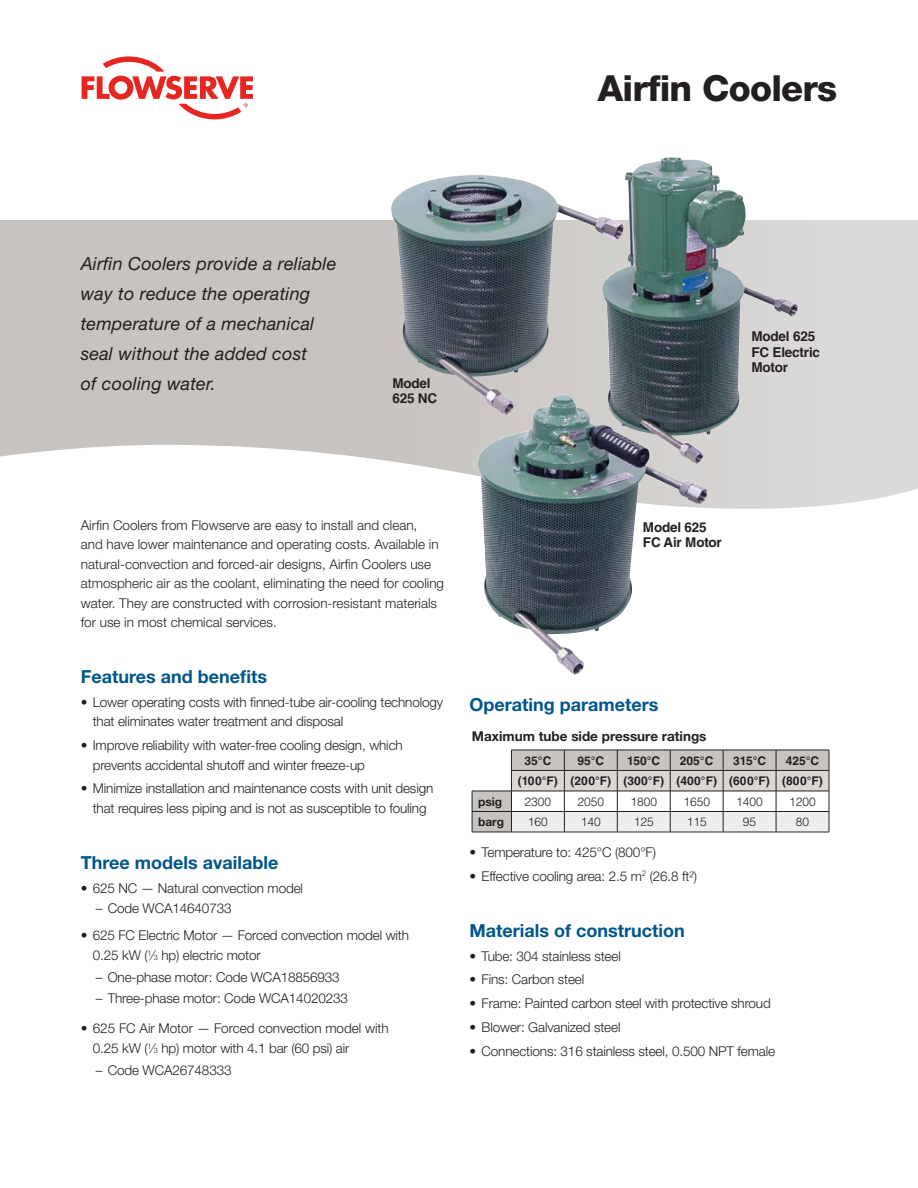
<style>
.page{position:relative;width:918px;height:1188px;background:#fff}
.page>*{position:absolute;margin:0;border:0;box-sizing:border-box;transform-origin:0 0}
.Brochure_Title{font:800 36px "Helvetica Neue LT Std";letter-spacing:-.02em;color:#231f20}
.Quotation{font:italic 18px/30px "Helvetica Neue LT Std";letter-spacing:.01em;color:#231f20}
.Subhead_Level_1__blu{font:700 18px "Helvetica Neue LT Std";color:#00568a}
.Body_copy{font:300 13.5px/19.5px "Helvetica Neue LT Std";letter-spacing:-.01em;color:#231f20}
.ParaStyle05-Leading{font:700 13.5px/15.1px "Helvetica";letter-spacing:-.015em;color:#231f20}
.Subhead_Level_2__bla{font:700 13.5px "Helvetica Neue LT Std";color:#231f20}
.ParaStyle05-Leading-2{font:700 13.5px/15.1px "Helvetica LT Std";letter-spacing:-.015em;color:#231f20}
.t1{font:700 12px "Helvetica LT Std";color:#231f20}
.t2{font:300 12px "Helvetica LT Std";color:#231f20}
.Body_copy-2{font:700 12px "Helvetica Neue LT Std";color:#231f20}
.s1{font-size:7.35px}
</style>
<div class="page">
<svg style="left:0;top:220px;width:918px;height:224px;background:#cac8c5"></svg>
<svg style="left:0;top:444px;width:918px;height:65px"></svg>
<svg style="left:82px;top:56px;width:171px;height:63px"></svg>
<img style="left:624px;top:157px;width:173px;height:307px">
<img style="left:478px;top:395px;width:229px;height:280px">
<svg style="left:472px;top:750px;width:358px;height:82px"></svg>
<hr style="left:472px;top:832px;width:39px;height:1px;background:#231f20">
<hr style="left:511px;top:832px;width:53px;height:1px;background:#231f20">
<hr style="left:564px;top:832px;width:53px;height:1px;background:#231f20">
<hr style="left:617px;top:832px;width:53px;height:1px;background:#231f20">
<hr style="left:670px;top:832px;width:53px;height:1px;background:#231f20">
<hr style="left:723px;top:832px;width:53px;height:1px;background:#231f20">
<hr style="left:776px;top:832px;width:53px;height:1px;background:#231f20">
<img style="left:391px;top:175px;width:233px;height:240px">
<p class="Brochure_Title" style="left:598px;top:67px;width:241px">Airfin Coolers</p>
<p class="Quotation" style="left:81px;top:248px;width:257px">Airfin Coolers provide a reliable way to reduce the operating temperature of a mechanical seal without the added cost<br>of cooling water.</p>
<p class="ParaStyle05-Leading" style="left:392px;top:376px;width:46px">Model<br>625 NC</p>
<p class="ParaStyle05-Leading" style="left:751px;top:329px;width:70px">Model 625<br>FC Electric<br>Motor</p>
<p class="Body_copy" style="left:81px;top:515px;width:365px">Airfin Coolers from Flowserve are easy to install and clean,<br>and have lower maintenance and operating costs. Available in natural-convection and forced-air designs, Airfin Coolers use atmospheric air as the coolant, eliminating the need for cooling water. They are constructed with corrosion-resistant materials for use in most chemical services.</p>
<p class="Subhead_Level_1__blu" style="left:81px;top:666px;width:188px">Features and benefits</p>
<p class="Body_copy" style="left:93px;top:692px;width:352px;text-indent:-12px">• Lower operating costs with finned-tube air-cooling technology that eliminates water treatment and disposal</p>
<p class="Body_copy" style="left:93px;top:735px;width:312px;text-indent:-12px">• Improve reliability with water-free cooling design, which prevents accidental shutoff and winter freeze-up</p>
<p class="Body_copy" style="left:81px;top:779px;width:354px;text-align:center">• Minimize installation and maintenance costs with unit design that requires less piping and is not as susceptible to fouling</p>
<p class="Subhead_Level_1__blu" style="left:81px;top:851px;width:199px">Three models available</p>
<p class="Body_copy" style="left:81px;top:878px;width:224px">• 625 NC — Natural convection model</p>
<p class="Body_copy" style="left:96px;top:899px;width:137px">– Code WCA14640733</p>
<p class="Body_copy" style="left:93px;top:926px;width:318px;text-indent:-12px">• 625 FC Electric Motor — Forced convection model with<br>0.25 kW (<sup>1</sup>⁄<span class="s1">3</span> hp) electric motor</p>
<p class="Body_copy" style="left:96px;top:967px;width:246px">– One-phase motor: Code WCA18856933</p>
<p class="Body_copy" style="left:96px;top:988px;width:254px">– Three-phase motor: Code WCA14020233</p>
<p class="Body_copy" style="left:93px;top:1019px;width:298px;text-indent:-12px">• 625 FC Air Motor — Forced convection model with<br>0.25 kW (<sup>1</sup>⁄<span class="s1">3</span> hp) motor with 4.1 bar (60 psi) air</p>
<p class="Body_copy" style="left:96px;top:1060px;width:137px">– Code WCA26748333</p>
<p class="ParaStyle05-Leading-2" style="left:643px;top:519px;width:80px">Model 625<br>FC Air Motor</p>
<p class="Subhead_Level_1__blu" style="left:470px;top:693px;width:190px">Operating parameters</p>
<p class="Subhead_Level_2__bla" style="left:472px;top:728px;width:236px">Maximum tube side pressure ratings</p>
<p class="t1" style="left:525px;top:753px;width:28px">35°C</p>
<p class="t1" style="left:577px;top:753px;width:28px">95°C</p>
<p class="t1" style="left:627px;top:753px;width:35px">150°C</p>
<p class="t1" style="left:680px;top:753px;width:35px">205°C</p>
<p class="t1" style="left:733px;top:753px;width:35px">315°C</p>
<p class="t1" style="left:786px;top:753px;width:35px">425°C</p>
<p class="t1" style="left:518px;top:773px;width:41px">(100°F)</p>
<p class="t1" style="left:571px;top:773px;width:42px">(200°F)</p>
<p class="t1" style="left:623px;top:773px;width:42px">(300°F)</p>
<p class="t1" style="left:676px;top:773px;width:42px">(400°F)</p>
<p class="t1" style="left:729px;top:773px;width:42px">(600°F)</p>
<p class="t1" style="left:782px;top:773px;width:42px">(800°F)</p>
<p class="Body_copy-2" style="left:478px;top:794px;width:26px">psig</p>
<p class="t2" style="left:525px;top:794px;width:28px">2300</p>
<p class="t2" style="left:578px;top:794px;width:28px">2050</p>
<p class="t2" style="left:630px;top:794px;width:28px">1800</p>
<p class="t2" style="left:683px;top:794px;width:28px">1650</p>
<p class="t2" style="left:736px;top:794px;width:28px">1400</p>
<p class="t2" style="left:789px;top:794px;width:28px">1200</p>
<p class="Body_copy-2" style="left:478px;top:814px;width:28px">barg</p>
<p class="t2" style="left:528px;top:814px;width:22px">160</p>
<p class="t2" style="left:581px;top:814px;width:22px">140</p>
<p class="t2" style="left:634px;top:814px;width:22px">125</p>
<p class="t2" style="left:687px;top:814px;width:22px">115</p>
<p class="t2" style="left:743px;top:814px;width:15px">95</p>
<p class="t2" style="left:796px;top:814px;width:15px">80</p>
<p class="Body_copy" style="left:470px;top:842px;width:188px">• Temperature to: 425°C (800°F)</p>
<p class="Body_copy" style="left:470px;top:866px;width:229px">• Effective cooling area: 2.5 m<sup>2</sup> (26.8 ft2)</p>
<p class="Subhead_Level_1__blu" style="left:470px;top:919px;width:217px">Materials of construction</p>
<p class="Body_copy" style="left:470px;top:946px;width:153px">• Tube: 304 stainless steel</p>
<p class="Body_copy" style="left:470px;top:970px;width:116px">• Fins: Carbon steel</p>
<p class="Body_copy" style="left:470px;top:993px;width:303px">• Frame: Painted carbon steel with protective shroud</p>
<p class="Body_copy" style="left:470px;top:1017px;width:152px">• Blower: Galvanized steel</p>
<p class="Body_copy" style="left:470px;top:1041px;width:307px">• Connections: 316 stainless steel, 0.500 NPT female</p>
</div>
